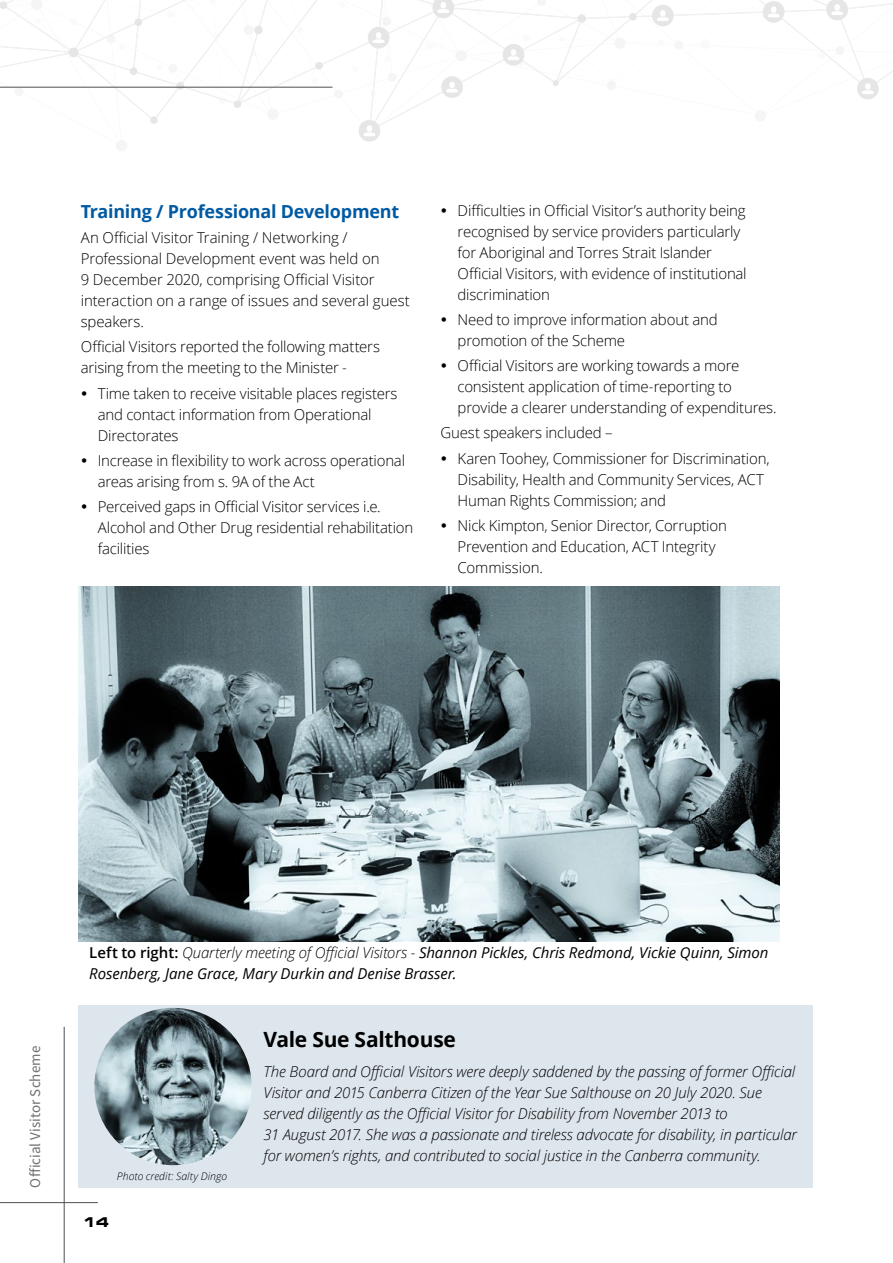
<style>
.page{position:relative;width:893px;height:1263px;background:#fff}
.page>*{position:absolute;margin:0;border:0;box-sizing:border-box;transform-origin:0 0}
.t1{font:700 21px "Open Sans";letter-spacing:-.015em;color:#000}
.t2{font:700 18px "Open Sans";letter-spacing:-.015em;color:#005aa2}
.t3{font:300 15px/21px "Open Sans";letter-spacing:-.015em;color:#000}
.t4{font:italic 300 15px/21px "Open Sans";letter-spacing:-.01em;color:#000}
.t5{font:italic 15px/21px "Open Sans";letter-spacing:-.005em;color:#000}
.t6{font:15px "Source Sans Pro";color:#6f7073}
.t7{font:13.5px "Eurostile LT Std Bold Ex 2";color:#000}
.t8{font:italic 300 10.5px "Open Sans";letter-spacing:.005em;color:#000}
.s1{font-weight:600;font-style:normal}
.s2{font-weight:300}
</style>
<div class="page">
<svg style="left:857px;top:78px;width:22px;height:22px"></svg>
<svg style="left:0;top:0;width:848px;height:142px"></svg>
<div style="left:78px;top:1005px;width:734px;height:182px;background:#dee6ed"></div>
<img style="left:78px;top:587px;width:702px;height:354px">
<img style="left:94px;top:1008px;width:158px;height:157px;border-radius:79px">
<hr style="left:64px;top:1027px;width:1px;height:236px;background:#4f4f51">
<hr style="left:0;top:1202px;width:98px;height:1px;background:#4f4f51">
<hr style="left:0;top:87px;width:332px;height:1px;background:#4f4f51">
<p class="t2" style="left:81px;top:199px;width:320px">Training / Professional Development</p>
<p class="t3" style="left:81px;top:227px;width:331px">An Official Visitor Training / Networking / Professional Development event was held on<br>9 December 2020, comprising Official Visitor interaction on a range of issues and several guest speakers.</p>
<p class="t3" style="left:81px;top:336px;width:301px">Official Visitors reported the following matters arising from the meeting to the Minister -</p>
<p class="t3" style="left:98px;top:382px;width:301px;text-indent:-17px">• Time taken to receive visitable places registers and contact information from Operational<br>Directorates</p>
<p class="t3" style="left:98px;top:450px;width:309px;text-indent:-17px">• Increase in flexibility to work across operational areas arising from s. 9A of the Act</p>
<p class="t3" style="left:98px;top:496px;width:317px;text-indent:-17px">• Perceived gaps in Official Visitor services i.e.<br>Alcohol and Other Drug residential rehabilitation facilities</p>
<p class="t3" style="left:458px;top:199px;width:291px;text-indent:-17px">• Difficulties in Official Visitor’s authority being recognised by service providers particularly for Aboriginal and Torres Strait Islander Official Visitors, with evidence of institutional discrimination</p>
<p class="t3" style="left:458px;top:309px;width:262px;text-indent:-17px">• Need to improve information about and promotion of the Scheme</p>
<p class="t3" style="left:458px;top:355px;width:320px;text-indent:-17px">• Official Visitors are working towards a more consistent application of time-reporting to provide a clearer understanding of expenditures.</p>
<p class="t3" style="left:441px;top:422px;width:173px">Guest speakers included –</p>
<p class="t3" style="left:458px;top:447px;width:313px;text-indent:-17px">• Karen Toohey, Commissioner for Discrimination,<br>Disability, Health and Community Services, ACT<br>Human Rights Commission; and</p>
<p class="t3" style="left:458px;top:515px;width:271px;text-indent:-17px">• Nick Kimpton, Senior Director, Corruption<br>Prevention and Education, ACT Integrity<br>Commission.</p>
<p class="t6" style="left:26px;top:1187px;width:143px;rotate:-90deg">Official Visitor Scheme</p>
<p class="t5" style="left:89px;top:941px;width:681px"><span class="s1">Left to right:</span> <span class="s2">Quarterly meeting of Official Visitors -</span> Shannon Pickles, Chris Redmond, Vickie Quinn, Simon<br>Rosenberg, Jane Grace, Mary Durkin and Denise Brasser.</p>
<p class="t8" style="left:117px;top:1168px;width:112px">Photo credit: Salty Dingo</p>
<p class="t7" style="left:82px;top:1213px;width:28px">14</p>
<h1 class="t1" style="left:264px;top:1024px;width:194px">Vale Sue Salthouse</h1>
<p class="t4" style="left:264px;top:1060px;width:535px">The Board and Official Visitors were deeply saddened by the passing of former Official Visitor and 2015 Canberra Citizen of the Year Sue Salthouse on 20 July 2020. Sue served diligently as the Official Visitor for Disability from November 2013 to<br>31 August 2017. She was a passionate and tireless advocate for disability, in particular for women’s rights, and contributed to social justice in the Canberra community.</p>
</div>
